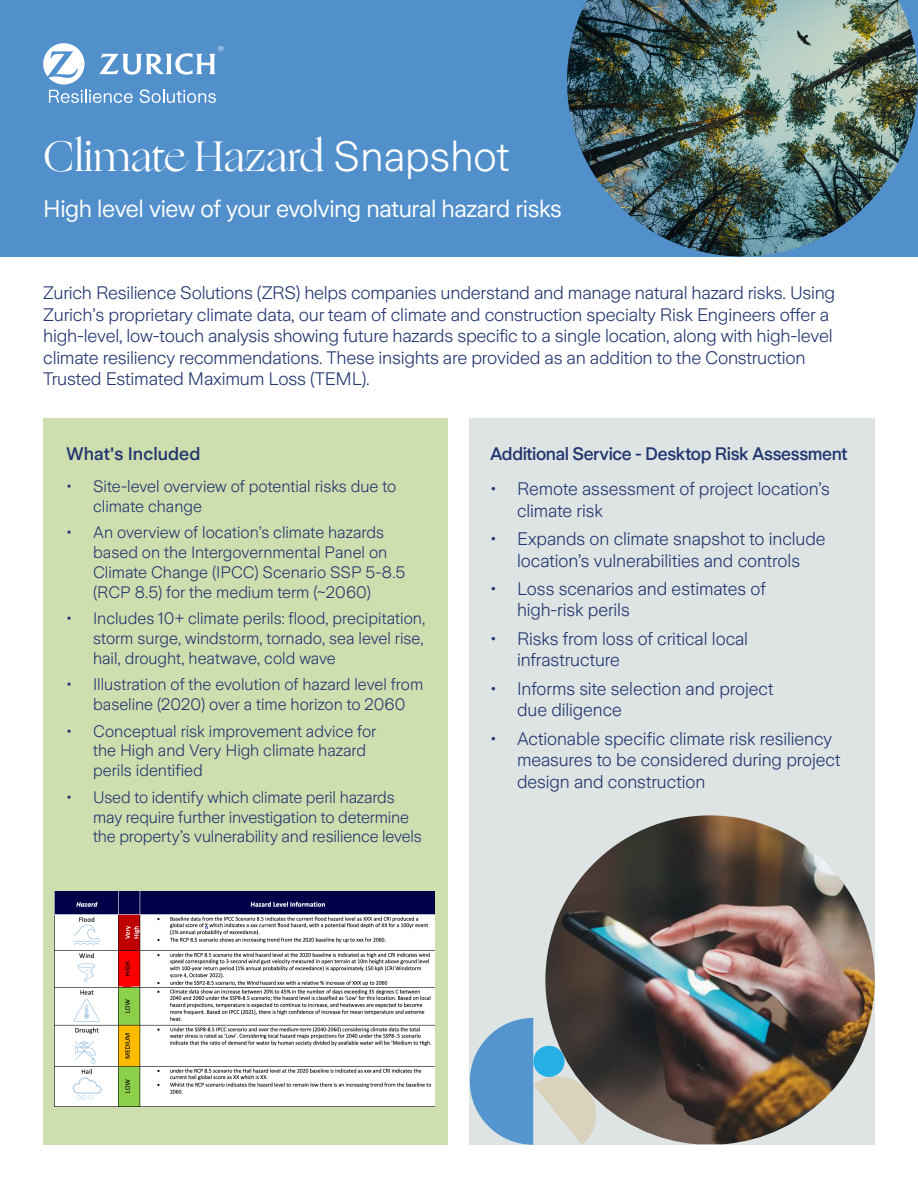
<style>
.page{position:relative;width:918px;height:1188px;background:#fff}
.page>*{position:absolute;margin:0;border:0;box-sizing:border-box;transform-origin:0 0}
.t1{font:42px "Ogg";color:#fff}
.t2{font:24px "Zurich Sans";letter-spacing:-.015em;color:#fff}
.t3{font:300 18px/21.6px "Zurich Sans";letter-spacing:-.01em;color:#23366f}
.t4{font:500 18px "Zurich Sans";letter-spacing:-.02em;color:#23366f}
.t5{font:500 18px "Zurich Sans";color:#23366f}
.t6{font:300 16.5px/19.8px "Zurich Sans";color:#23366f}
.s1{font-family:"Zurich Sans";font-weight:300}
</style>
<div class="page">
<div style="left:470px;top:418px;width:405px;height:727px;background:#dde4e3"></div>
<div style="left:0;top:0;width:918px;height:256px;background:#5290cc"></div>
<div style="left:43px;top:418px;width:405px;height:727px;background:#cfdeaf"></div>
<svg style="left:43px;top:43px;width:181px;height:60px"></svg>
<img style="left:54px;top:891px;width:381px;height:216px">
<img style="left:567px;top:0;width:351px;height:256px">
<img style="left:545px;top:815px;width:330px;height:329px;border-radius:162px">
<svg style="left:470px;top:1018px;width:131px;height:127px;background:#8aa3b7"></svg>
<div style="left:533px;top:1046px;width:32px;height:31px;background:#26b0e5;border-radius:50%"></div>
<p class="t1" style="left:43px;top:129px;width:468px">Climate Hazard <span class="s1">Snapshot</span></p>
<p class="t2" style="left:43px;top:196px;width:520px">High level view of your evolving natural hazard risks</p>
<p class="t3" style="left:43px;top:282px;width:794px">Zurich Resilience Solutions (ZRS) helps companies understand and manage natural hazard risks. Using Zurich’s proprietary climate data, our team of climate and construction specialty Risk Engineers offer a high-level, low-touch analysis showing future hazards specific to a single location, along with high-level climate resiliency recommendations. These insights are provided as an addition to the Construction Trusted Estimated Maximum Loss (TEML).</p>
<p class="t5" style="left:66px;top:444px;width:136px">What's Included</p>
<p class="t6" style="left:93px;top:477px;width:305px;text-indent:-27px">• Site-level overview of potential risks due to climate change</p>
<p class="t6" style="left:93px;top:523px;width:314px;text-indent:-27px">• An overview of location’s climate hazards based on the Intergovernmental Panel on Climate Change (IPCC) Scenario SSP 5-8.5 (RCP 8.5) for the medium term (~2060)</p>
<p class="t6" style="left:93px;top:609px;width:334px;text-align:justify;text-indent:-27px">• Includes 10+ climate perils: flood, precipitation, storm surge, windstorm, tornado, sea level rise, hail, drought, heatwave, cold wave</p>
<p class="t6" style="left:66px;top:675px;width:359px;text-align:center">• Illustration of the evolution of hazard level from baseline (2020) over a time horizon to 2060</p>
<p class="t6" style="left:93px;top:721px;width:285px;text-indent:-27px">• Conceptual risk improvement advice for the High and Very High climate hazard perils identified</p>
<p class="t6" style="left:93px;top:787px;width:330px;text-indent:-27px">• Used to identify which climate peril hazards may require further investigation to determine the property’s vulnerability and resilience levels</p>
<p class="t4" style="left:490px;top:444px;width:359px">Additional Service - Desktop Risk Assessment</p>
<p class="t3" style="left:517px;top:478px;width:314px;text-indent:-27px">• Remote assessment of project location’s climate risk</p>
<p class="t3" style="left:490px;top:528px;width:337px;text-align:center">• Expands on climate snapshot to include location’s vulnerabilities and controls</p>
<p class="t3" style="left:517px;top:578px;width:250px;text-indent:-27px">• Loss scenarios and estimates of high-risk perils</p>
<p class="t3" style="left:517px;top:628px;width:233px;text-indent:-27px">• Risks from loss of critical local infrastructure</p>
<p class="t3" style="left:517px;top:678px;width:258px;text-indent:-27px">• Informs site selection and project due diligence</p>
<p class="t3" style="left:517px;top:728px;width:325px;text-indent:-27px">• Actionable specific climate risk resiliency measures to be considered during project design and construction</p>
</div>
